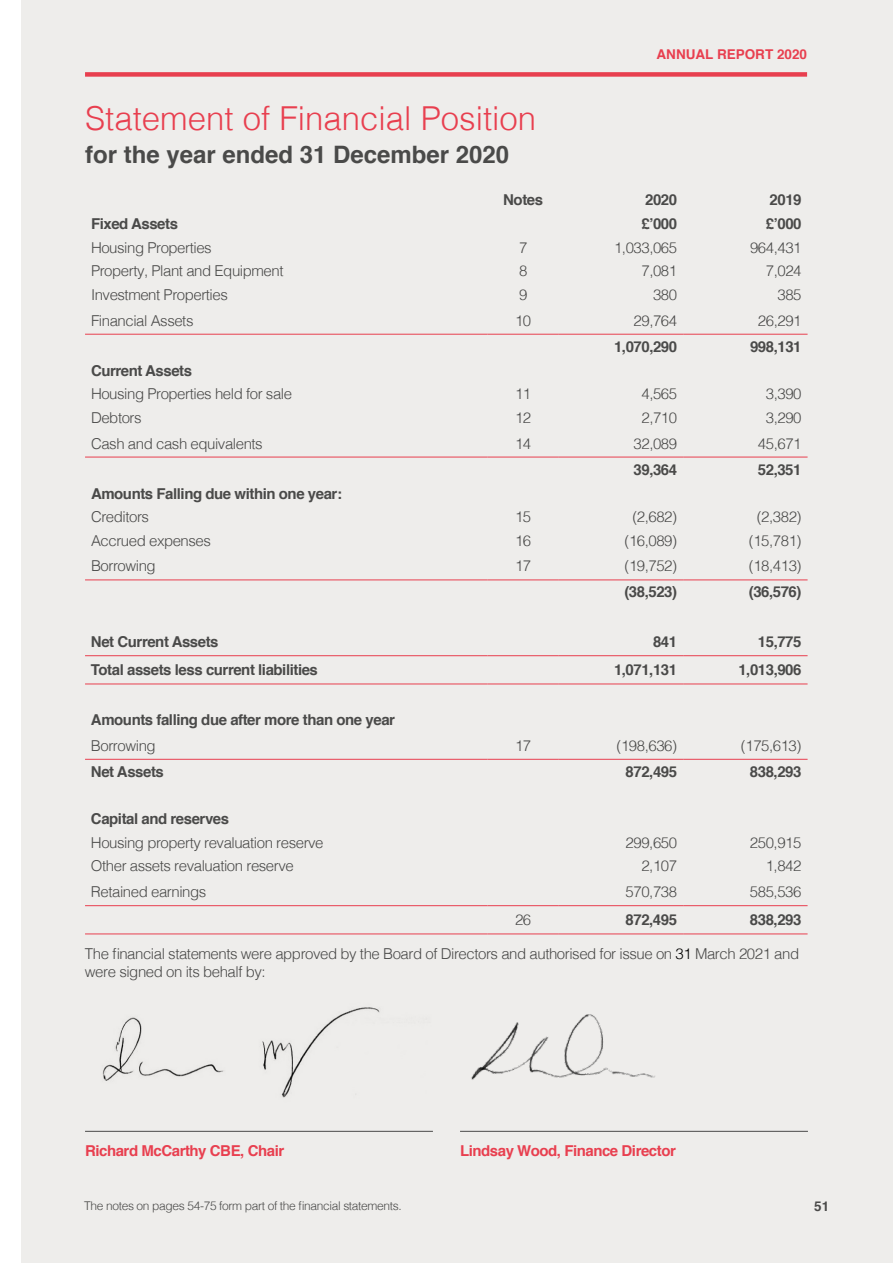
<style>
.page{position:relative;width:893px;height:1263px;background:#eeedeb}
.page>*{position:absolute;margin:0;border:0;box-sizing:border-box;transform-origin:0 0}
.t1{font:300 33px "Helvetica";color:#e83f4f}
.t2{font:700 24px "Helvetica";color:#4a4a49}
.t3{font:300 15px/18px "Helvetica";letter-spacing:-.03em;color:#4a4a49}
.t4{font:700 15px "Helvetica";letter-spacing:-.03em;color:#4a4a49}
.t5{font:700 15px "Helvetica";letter-spacing:-.03em;color:#e83f4f}
.t6{font:700 13.5px "Helvetica";color:#e83f4f}
.t7{font:700 13.5px "Helvetica";color:#4a4a49}
.t8{font:300 12px "Helvetica";letter-spacing:-.03em;color:#4a4a49}
.s1{color:#000}
</style>
<div class="page">
<hr style="left:85px;top:655px;width:403px;height:1px;background:#e83f4f">
<hr style="left:488px;top:655px;width:71px;height:1px;background:#e83f4f">
<hr style="left:559px;top:655px;width:124px;height:1px;background:#e83f4f">
<hr style="left:683px;top:655px;width:125px;height:1px;background:#e83f4f">
<hr style="left:85px;top:905px;width:403px;height:1px;background:#e83f4f">
<hr style="left:488px;top:905px;width:71px;height:1px;background:#e83f4f">
<hr style="left:559px;top:905px;width:124px;height:1px;background:#e83f4f">
<hr style="left:683px;top:905px;width:125px;height:1px;background:#e83f4f">
<hr style="left:85px;top:334px;width:403px;height:1px;background:#e83f4f">
<hr style="left:488px;top:334px;width:71px;height:1px;background:#e83f4f">
<hr style="left:559px;top:334px;width:124px;height:1px;background:#e83f4f">
<hr style="left:683px;top:334px;width:125px;height:1px;background:#e83f4f">
<hr style="left:85px;top:579px;width:403px;height:1px;background:#e83f4f">
<hr style="left:488px;top:579px;width:71px;height:1px;background:#e83f4f">
<hr style="left:559px;top:579px;width:124px;height:1px;background:#e83f4f">
<hr style="left:683px;top:579px;width:125px;height:1px;background:#e83f4f">
<hr style="left:85px;top:684px;width:403px;height:1px;background:#e83f4f">
<hr style="left:488px;top:684px;width:71px;height:1px;background:#e83f4f">
<hr style="left:559px;top:684px;width:124px;height:1px;background:#e83f4f">
<hr style="left:683px;top:684px;width:125px;height:1px;background:#e83f4f">
<hr style="left:85px;top:759px;width:403px;height:1px;background:#e83f4f">
<hr style="left:488px;top:759px;width:71px;height:1px;background:#e83f4f">
<hr style="left:559px;top:759px;width:124px;height:1px;background:#e83f4f">
<hr style="left:683px;top:759px;width:125px;height:1px;background:#e83f4f">
<hr style="left:85px;top:933px;width:403px;height:1px;background:#e83f4f">
<hr style="left:488px;top:933px;width:71px;height:1px;background:#e83f4f">
<hr style="left:559px;top:933px;width:124px;height:1px;background:#e83f4f">
<hr style="left:683px;top:933px;width:125px;height:1px;background:#e83f4f">
<hr style="left:85px;top:457px;width:403px;height:1px;background:#e83f4f">
<hr style="left:488px;top:457px;width:71px;height:1px;background:#e83f4f">
<hr style="left:559px;top:457px;width:124px;height:1px;background:#e83f4f">
<hr style="left:683px;top:457px;width:125px;height:1px;background:#e83f4f">
<hr style="left:85px;top:1131px;width:348px;height:1px;background:#4a4a49">
<hr style="left:460px;top:1131px;width:348px;height:1px;background:#4a4a49">
<img style="left:102px;top:1007px;width:278px;height:91px">
<img style="left:471px;top:1014px;width:184px;height:66px">
<div style="left:85px;top:72px;width:722px;height:5px;background:#e83f4f"></div>
<div style="left:0;top:0;width:21px;height:1263px;background:#fff"></div>
<p class="t6" style="left:656px;top:43px;width:152px">ANNUAL REPORT 2020</p>
<h1 class="t1" style="left:85px;top:90px;width:453px">Statement of Financial Position</h1>
<h2 class="t2" style="left:85px;top:135px;width:426px">for the year ended 31 December 2020</h2>
<p class="t4" style="left:503px;top:188px;width:41px">Notes</p>
<p class="t4" style="left:645px;top:188px;width:34px">2020</p>
<p class="t4" style="left:769px;top:188px;width:34px">2019</p>
<p class="t4" style="left:91px;top:212px;width:89px">Fixed Assets</p>
<p class="t4" style="left:641px;top:212px;width:37px">£’000</p>
<p class="t4" style="left:766px;top:212px;width:37px">£’000</p>
<p class="t3" style="left:91px;top:238px;width:122px">Housing Properties</p>
<p class="t3" style="left:519px;top:238px;width:10px">7</p>
<p class="t3" style="left:614px;top:238px;width:65px">1,033,065</p>
<p class="t3" style="left:750px;top:238px;width:53px">964,431</p>
<p class="t3" style="left:91px;top:261px;width:194px">Property, Plant and Equipment</p>
<p class="t3" style="left:519px;top:261px;width:10px">8</p>
<p class="t3" style="left:641px;top:261px;width:37px">7,081</p>
<p class="t3" style="left:766px;top:261px;width:37px">7,024</p>
<p class="t3" style="left:91px;top:285px;width:138px">Investment Properties</p>
<p class="t3" style="left:519px;top:285px;width:10px">9</p>
<p class="t3" style="left:653px;top:285px;width:26px">380</p>
<p class="t3" style="left:777px;top:285px;width:26px">385</p>
<p class="t3" style="left:91px;top:310px;width:104px">Financial Assets</p>
<p class="t3" style="left:515px;top:310px;width:18px">10</p>
<p class="t3" style="left:634px;top:310px;width:45px">29,764</p>
<p class="t3" style="left:758px;top:310px;width:45px">26,291</p>
<p class="t4" style="left:614px;top:334px;width:65px">1,070,290</p>
<p class="t4" style="left:750px;top:334px;width:53px">998,131</p>
<p class="t4" style="left:91px;top:358px;width:103px">Current Assets</p>
<p class="t3" style="left:91px;top:384px;width:203px">Housing Properties held for sale</p>
<p class="t3" style="left:515px;top:384px;width:18px">11</p>
<p class="t3" style="left:641px;top:384px;width:37px">4,565</p>
<p class="t3" style="left:766px;top:384px;width:37px">3,390</p>
<p class="t3" style="left:91px;top:407px;width:52px">Debtors</p>
<p class="t3" style="left:515px;top:407px;width:18px">12</p>
<p class="t3" style="left:641px;top:407px;width:37px">2,710</p>
<p class="t3" style="left:766px;top:407px;width:37px">3,290</p>
<p class="t3" style="left:91px;top:433px;width:173px">Cash and cash equivalents</p>
<p class="t3" style="left:515px;top:433px;width:18px">14</p>
<p class="t3" style="left:634px;top:433px;width:45px">32,089</p>
<p class="t3" style="left:758px;top:433px;width:45px">45,671</p>
<p class="t4" style="left:633px;top:457px;width:45px">39,364</p>
<p class="t4" style="left:758px;top:457px;width:45px">52,351</p>
<p class="t4" style="left:91px;top:481px;width:252px">Amounts Falling due within one year:</p>
<p class="t3" style="left:91px;top:507px;width:60px">Creditors</p>
<p class="t3" style="left:515px;top:507px;width:18px">15</p>
<p class="t3" style="left:632px;top:507px;width:46px">(2,682)</p>
<p class="t3" style="left:757px;top:507px;width:46px">(2,382)</p>
<p class="t3" style="left:91px;top:530px;width:121px">Accrued expenses</p>
<p class="t3" style="left:515px;top:530px;width:18px">16</p>
<p class="t3" style="left:624px;top:530px;width:54px">(16,089)</p>
<p class="t3" style="left:749px;top:530px;width:54px">(15,781)</p>
<p class="t3" style="left:91px;top:556px;width:66px">Borrowing</p>
<p class="t3" style="left:515px;top:556px;width:18px">17</p>
<p class="t3" style="left:624px;top:556px;width:54px">(19,752)</p>
<p class="t3" style="left:749px;top:556px;width:54px">(18,413)</p>
<p class="t4" style="left:624px;top:580px;width:54px">(38,523)</p>
<p class="t4" style="left:749px;top:580px;width:54px">(36,576)</p>
<p class="t4" style="left:91px;top:630px;width:129px">Net Current Assets</p>
<p class="t4" style="left:653px;top:630px;width:26px">841</p>
<p class="t4" style="left:758px;top:630px;width:45px">15,775</p>
<p class="t4" style="left:91px;top:658px;width:228px">Total assets less current liabilities</p>
<p class="t4" style="left:614px;top:658px;width:65px">1,071,131</p>
<p class="t4" style="left:738px;top:658px;width:65px">1,013,906</p>
<p class="t4" style="left:91px;top:708px;width:306px">Amounts falling due after more than one year</p>
<p class="t3" style="left:91px;top:735px;width:66px">Borrowing</p>
<p class="t3" style="left:515px;top:735px;width:18px">17</p>
<p class="t3" style="left:616px;top:735px;width:62px">(198,636)</p>
<p class="t3" style="left:741px;top:735px;width:62px">(175,613)</p>
<p class="t4" style="left:91px;top:759px;width:74px">Net Assets</p>
<p class="t4" style="left:626px;top:759px;width:53px">872,495</p>
<p class="t4" style="left:750px;top:759px;width:53px">838,293</p>
<p class="t4" style="left:91px;top:807px;width:140px">Capital and reserves</p>
<p class="t3" style="left:91px;top:832px;width:234px">Housing property revaluation reserve</p>
<p class="t3" style="left:626px;top:832px;width:53px">299,650</p>
<p class="t3" style="left:750px;top:832px;width:53px">250,915</p>
<p class="t3" style="left:91px;top:856px;width:204px">Other assets revaluation reserve</p>
<p class="t3" style="left:641px;top:856px;width:37px">2,107</p>
<p class="t3" style="left:766px;top:856px;width:37px">1,842</p>
<p class="t3" style="left:91px;top:882px;width:117px">Retained earnings</p>
<p class="t3" style="left:626px;top:882px;width:53px">570,738</p>
<p class="t3" style="left:750px;top:882px;width:53px">585,536</p>
<p class="t3" style="left:515px;top:910px;width:18px">26</p>
<p class="t4" style="left:626px;top:908px;width:53px">872,495</p>
<p class="t4" style="left:750px;top:908px;width:53px">838,293</p>
<p class="t3" style="left:85px;top:944px;width:716px">The financial statements were approved by the Board of Directors and authorised for issue on <span class="s1">31</span> March 2021 and were signed on its behalf by:</p>
<p class="t5" style="left:85px;top:1138px;width:201px">Richard McCarthy CBE, Chair</p>
<p class="t5" style="left:460px;top:1138px;width:217px">Lindsay Wood, Finance Director</p>
<p class="t8" style="left:84px;top:1195px;width:319px">The notes on pages 54-75 form part of the financial statements.</p>
<p class="t7" style="left:814px;top:1195px;width:17px">51</p>
</div>
